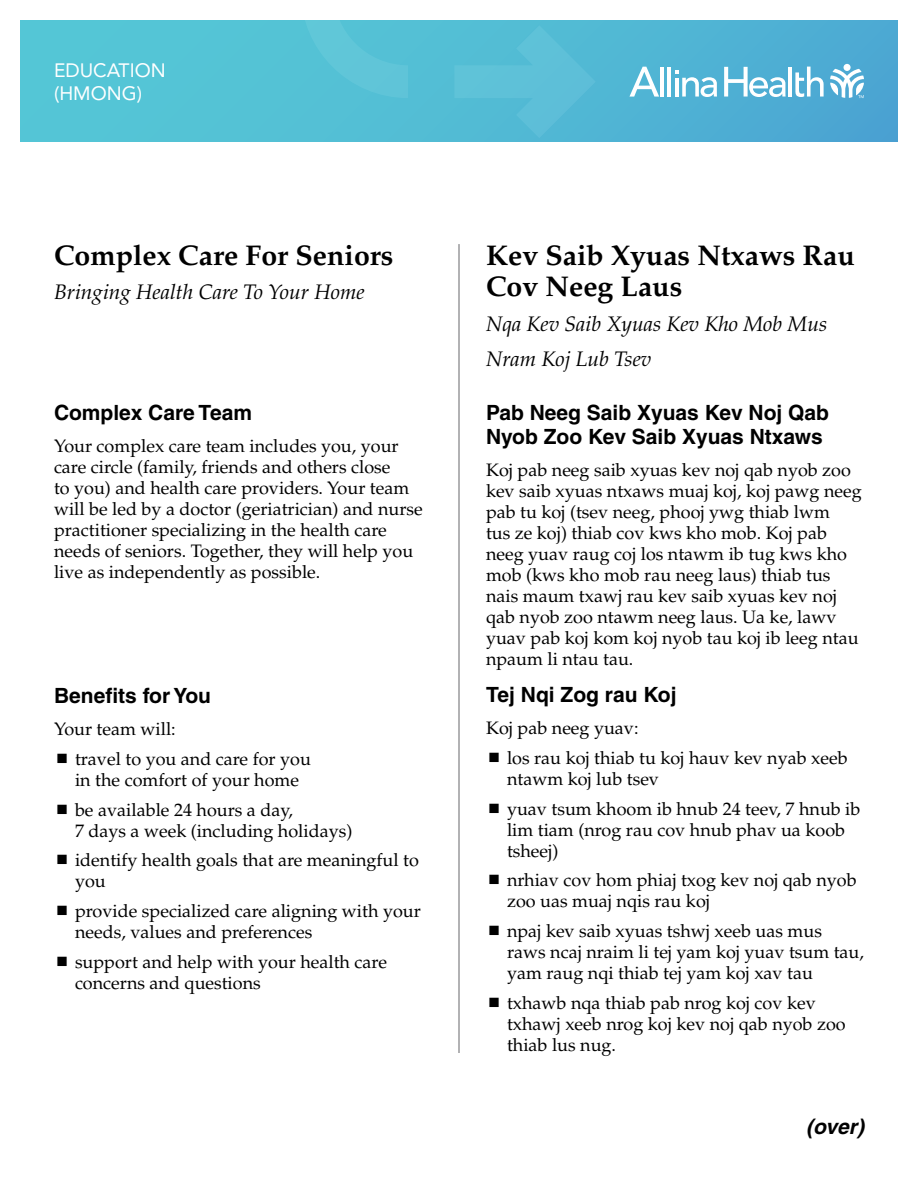
<style>
.page{position:relative;width:918px;height:1188px;background:#fff}
.page>*{position:absolute;margin:0;border:0;box-sizing:border-box;transform-origin:0 0}
.t1{font:700 28.5px/31.5px "Palatino";color:#000}
.t2{font:700 21px/24px "Helvetica";color:#000}
.t3{font:italic 21px/34.5px "Palatino";color:#000}
.t4{font:italic 700 21px "Helvetica";color:#000}
.t5{font:19.2px/23.1px "Avenir LT Std";color:#fff}
.t6{font:18px/21px "Palatino";color:#000}
</style>
<div class="page">
<div style="left:20px;top:20px;width:878px;height:122px;background:linear-gradient(to right,#56cad6,#4daad3)"></div>
<svg style="left:830px;top:69px;width:34px;height:29px"></svg>
<div style="left:844px;top:64px;width:7px;height:7px;background:#fff;border-radius:50%"></div>
<hr style="left:660px;top:67px;width:4px;height:30px;background:#fff">
<hr style="left:667px;top:67px;width:4px;height:30px;background:#fff">
<hr style="left:789px;top:67px;width:3px;height:30px;background:#fff">
<svg style="left:795px;top:67px;width:29px;height:30px"></svg>
<svg style="left:675px;top:71px;width:42px;height:26px"></svg>
<svg style="left:629px;top:67px;width:30px;height:30px"></svg>
<svg style="left:724px;top:67px;width:62px;height:30px"></svg>
<svg style="left:454px;top:25px;width:142px;height:113px;background:#57bdd5"></svg>
<svg style="left:301px;top:20px;width:127px;height:78px;background:#58c2d6"></svg>
<hr style="left:458px;top:244px;width:2px;height:809px;background:#77787b">
<p class="t5" style="left:54px;top:59px;width:113px">EDUCATION (HMONG)</p>
<h1 class="t1" style="left:54px;top:240px;width:341px">Complex Care For Seniors</h1>
<p class="t3" style="left:54px;top:276px;width:312px">Bringing Health Care To Your Home</p>
<p class="t2" style="left:54px;top:401px;width:200px">Complex Care Team</p>
<p class="t6" style="left:54px;top:436px;width:370px">Your complex care team includes you, your care circle (family, friends and others close<br>to you) and health care providers. Your team will be led by a doctor (geriatrician) and nurse practitioner specializing in the health care needs of seniors. Together, they will help you live as independently as possible.</p>
<p class="t2" style="left:54px;top:684px;width:159px">Benefits for You</p>
<p class="t6" style="left:75px;top:714px;width:237px;line-height:30px;text-indent:-21px">Your team will:<br>travel to you and care for you</p>
<p class="t6" style="left:75px;top:765px;width:226px;line-height:29.7px">in the comfort of your home be available 24 hours a day,</p>
<p class="t6" style="left:75px;top:816px;width:345px;line-height:29.7px">7 days a week (including holidays) identify health goals that are meaningful to</p>
<p class="t6" style="left:75px;top:867px;width:347px;line-height:29.7px">you<br>provide specialized care aligning with your</p>
<p class="t6" style="left:75px;top:917px;width:314px;line-height:29.7px">needs, values and preferences<br>support and help with your health care</p>
<p class="t6" style="left:75px;top:972px;width:187px">concerns and questions</p>
<h1 class="t1" style="left:486px;top:240px;width:370px">Kev Saib Xyuas Ntxaws Rau<br>Cov Neeg Laus</h1>
<p class="t3" style="left:486px;top:307px;width:343px">Nqa Kev Saib Xyuas Kev Kho Mob Mus<br>Nram Koj Lub Tsev</p>
<p class="t2" style="left:486px;top:400px;width:345px">Pab Neeg Saib Xyuas Kev Noj Qab<br>Nyob Zoo Kev Saib Xyuas Ntxaws</p>
<p class="t6" style="left:486px;top:459px;width:377px">Koj pab neeg saib xyuas kev noj qab nyob zoo kev saib xyuas ntxaws muaj koj, koj pawg neeg pab tu koj (tsev neeg, phooj ywg thiab lwm<br>tus ze koj) thiab cov kws kho mob. Koj pab neeg yuav raug coj los ntawm ib tug kws kho mob (kws kho mob rau neeg laus) thiab tus nais maum txawj rau kev saib xyuas kev noj qab nyob zoo ntawm neeg laus. Ua ke, lawv yuav pab koj kom koj nyob tau koj ib leeg ntau npaum li ntau tau.</p>
<p class="t2" style="left:486px;top:682px;width:192px">Tej Nqi Zog rau Koj</p>
<p class="t6" style="left:507px;top:713px;width:342px;line-height:30px;text-indent:-21px">Koj pab neeg yuav:<br>los rau koj thiab tu koj hauv kev nyab xeeb</p>
<p class="t6" style="left:507px;top:764px;width:355px;line-height:29.7px">ntawm koj lub tsev<br>yuav tsum khoom ib hnub 24 teev, 7 hnub ib</p>
<p class="t6" style="left:507px;top:819px;width:340px">lim tiam (nrog rau cov hnub phav ua koob tsheej)</p>
<p class="t6" style="left:507px;top:870px;width:351px">nrhiav cov hom phiaj txog kev noj qab nyob zoo uas muaj nqis rau koj</p>
<p class="t6" style="left:507px;top:921px;width:358px">npaj kev saib xyuas tshwj xeeb uas mus raws ncaj nraim li tej yam koj yuav tsum tau, yam raug nqi thiab tej yam koj xav tau</p>
<p class="t6" style="left:507px;top:992px;width:340px">txhawb nqa thiab pab nrog koj cov kev txhawj xeeb nrog koj kev noj qab nyob zoo thiab lus nug.</p>
<p class="t4" style="left:806px;top:1114px;width:59px">(over)</p>
</div>
